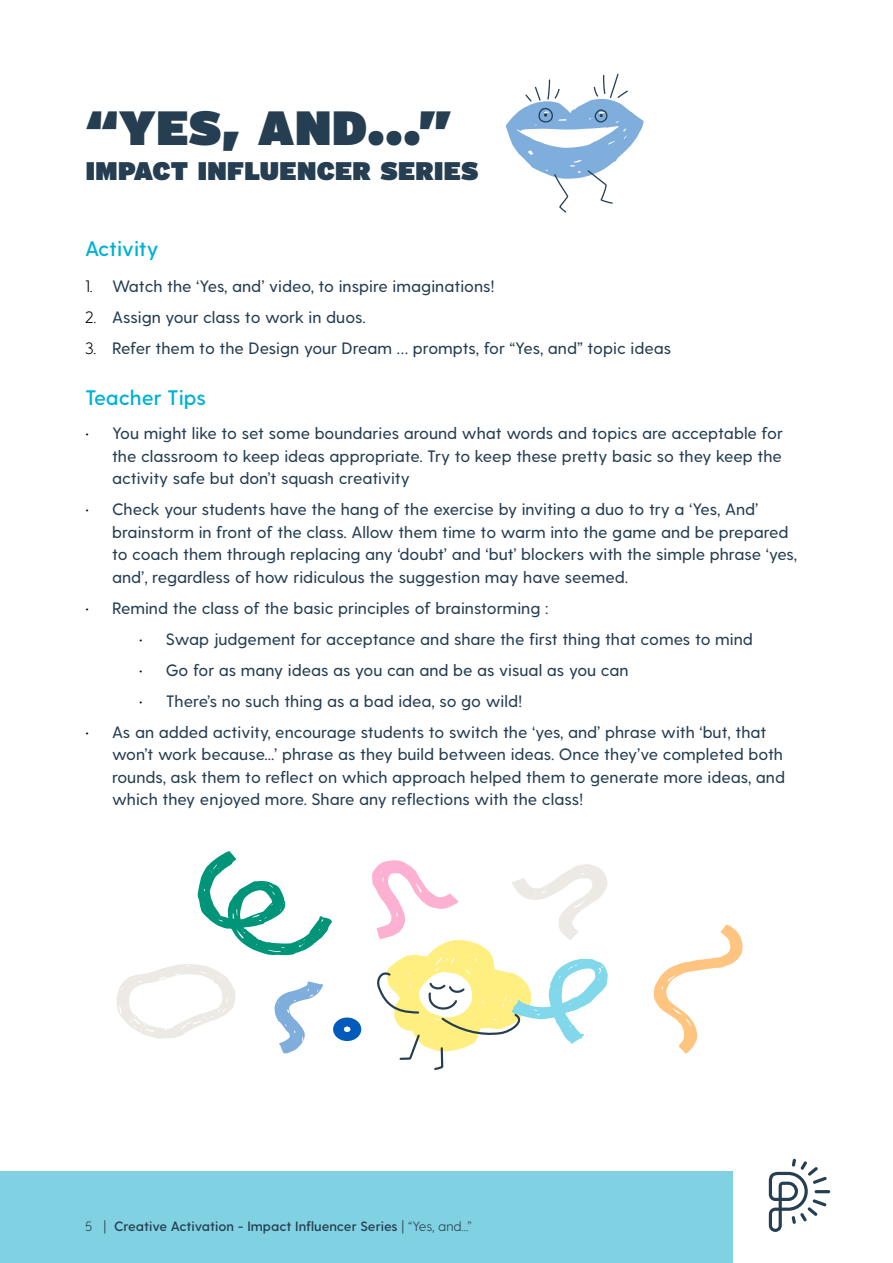
<style>
.page{position:relative;width:893px;height:1263px;background:#fff}
.page>*{position:absolute;margin:0;border:0;box-sizing:border-box;transform-origin:0 0}
.t1{font:900 48px "Interstate";letter-spacing:.015em;color:#253e51}
.t2{font:900 25.5px "Interstate";letter-spacing:.015em;color:#253e51}
.t3{font:600 21px "Greycliff CF";color:#00b2d5}
.t4{font:500 16.5px/22.5px "Greycliff CF";color:#253e51}
.t5{font:600 13.5px "Greycliff CF";color:#253e51}
.s1{font-weight:300;color:#000}
.s2{font-weight:300}
</style>
<div class="page">
<div style="left:0;top:1171px;width:733px;height:92px;background:#80d2e2"></div>
<svg style="left:506px;top:73px;width:138px;height:140px"></svg>
<svg style="left:333px;top:1017px;width:28px;height:24px"></svg>
<svg style="left:372px;top:860px;width:236px;height:210px"></svg>
<svg style="left:198px;top:851px;width:134px;height:104px"></svg>
<svg style="left:116px;top:964px;width:120px;height:75px"></svg>
<svg style="left:653px;top:924px;width:90px;height:130px"></svg>
<svg style="left:274px;top:981px;width:49px;height:73px"></svg>
<hr style="left:815px;top:1190px;width:15px;height:3px;background:#253e51;border-radius:2px">
<svg style="left:769px;top:1159px;width:58px;height:73px"></svg>
<h1 class="t1" style="left:86px;top:98px;width:367px">“YES, AND...”</h1>
<h2 class="t2" style="left:86px;top:155px;width:394px">IMPACT INFLUENCER SERIES</h2>
<p class="t3" style="left:85px;top:236px;width:75px">Activity</p>
<p class="t4" style="left:85px;top:275px;width:411px"><span class="s1">1.</span> Watch the ‘Yes, and’ video, to inspire imaginations!</p>
<p class="t4" style="left:85px;top:306px;width:282px"><span class="s1">2.</span> Assign your class to work in duos.</p>
<p class="t4" style="left:85px;top:337px;width:588px"><span class="s1">3.</span> Refer them to the Design your Dream … prompts, for “Yes, and” topic ideas</p>
<p class="t3" style="left:85px;top:385px;width:122px">Teacher Tips</p>
<p class="t4" style="left:112px;top:422px;width:672px;text-align:justify;text-indent:-27px"><span class="s1">•</span> You might like to set some boundaries around what words and topics are acceptable for the classroom to keep ideas appropriate. Try to keep these pretty basic so they keep the activity safe but don’t squash creativity</p>
<p class="t4" style="left:112px;top:498px;width:687px;text-indent:-27px"><span class="s1">•</span> Check your students have the hang of the exercise by inviting a duo to try a ‘Yes, And’ brainstorm in front of the class. Allow them time to warm into the game and be prepared to coach them through replacing any ‘doubt’ and ‘but’ blockers with the simple phrase ‘yes, and’, regardless of how ridiculous the suggestion may have seemed.</p>
<p class="t4" style="left:85px;top:597px;width:465px"><span class="s1">•</span> Remind the class of the basic principles of brainstorming :</p>
<p class="t4" style="left:139px;top:628px;width:616px"><span class="s1">•</span> Swap judgement for acceptance and share the first thing that comes to mind</p>
<p class="t4" style="left:139px;top:659px;width:491px"><span class="s1">•</span> Go for as many ideas as you can and be as visual as you can</p>
<p class="t4" style="left:139px;top:690px;width:385px"><span class="s1">•</span> There’s no such thing as a bad idea, so go wild!</p>
<p class="t4" style="left:112px;top:721px;width:674px;text-indent:-27px"><span class="s1">•</span> As an added activity, encourage students to switch the ‘yes, and’ phrase with ‘but, that won’t work because...’ phrase as they build between ideas. Once they’ve completed both rounds, ask them to reflect on which approach helped them to generate more ideas, and which they enjoyed more. Share any reflections with the class!</p>
<p class="t5" style="left:85px;top:1218px;width:388px"><span class="s2">5 |</span> Creative Activation - Impact Influencer Series <span class="s2">| “Yes, and...”</span></p>
</div>
